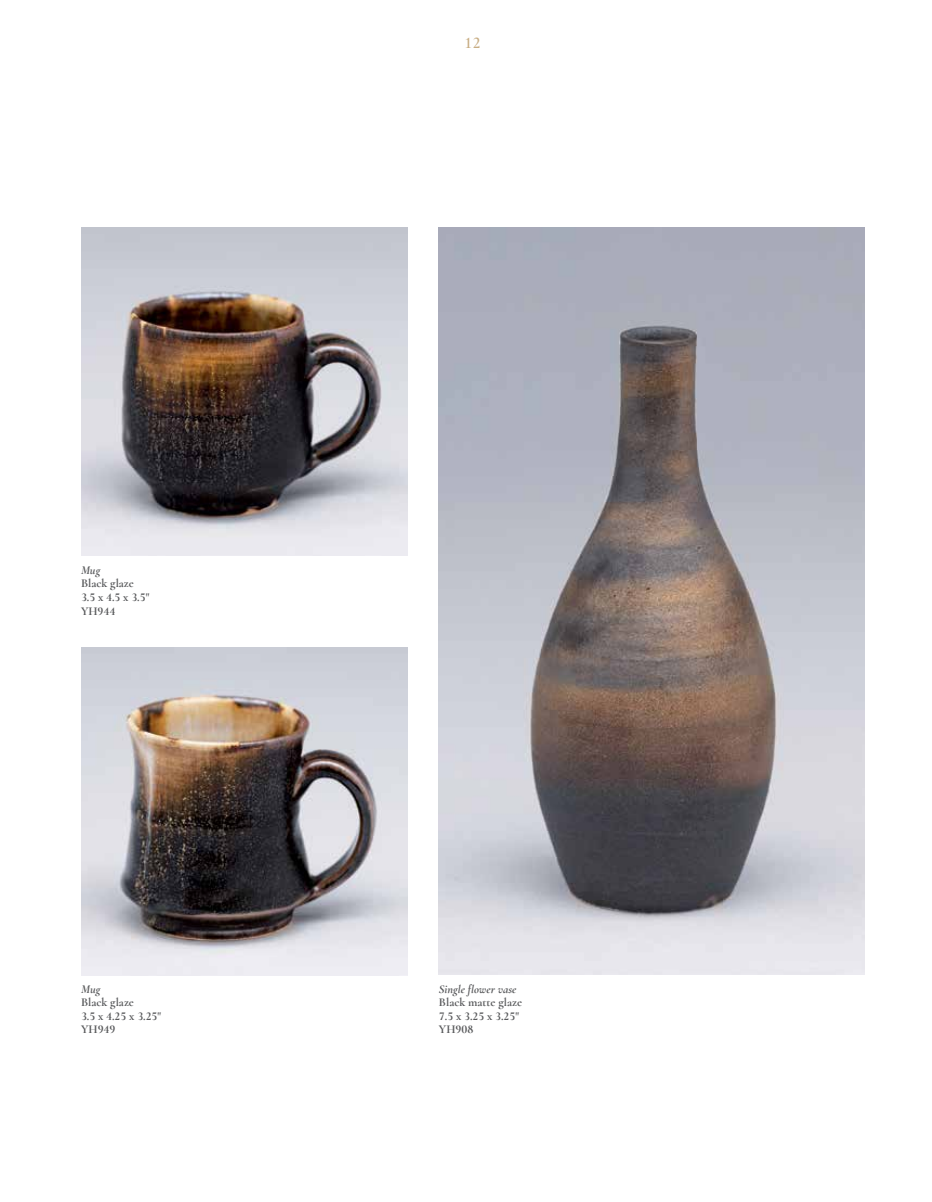
<style>
.page{position:relative;width:932px;height:1202px;background:#fff}
.page>*{position:absolute;margin:0;border:0;box-sizing:border-box;transform-origin:0 0}
.t1{font:600 16.5px "Cormorant";color:#c8ad83}
.t2{font:700 12px/13.5px "Cormorant";color:#58595b}
.t3{font:italic 700 12px "Cormorant";color:#58595b}
</style>
<div class="page">
<img style="left:81px;top:227px;width:327px;height:329px">
<img style="left:81px;top:647px;width:327px;height:328px">
<img style="left:439px;top:227px;width:425px;height:747px">
<p class="t3" style="left:81px;top:563px;width:21px">Mug</p>
<p class="t2" style="left:81px;top:577px;width:70px">Black glaze<br>3.5 x 4.5 x 3.5"<br>YH944</p>
<p class="t3" style="left:81px;top:981px;width:21px">Mug</p>
<p class="t2" style="left:81px;top:995px;width:82px">Black glaze<br>3.5 x 4.25 x 3.25"<br>YH949</p>
<h1 class="t1" style="left:465px;top:33px;width:17px">12</h1>
<p class="t3" style="left:439px;top:981px;width:79px">Single flower vase</p>
<p class="t2" style="left:439px;top:995px;width:85px">Black matte glaze<br>7.5 x 3.25 x 3.25"<br>YH908</p>
</div>
